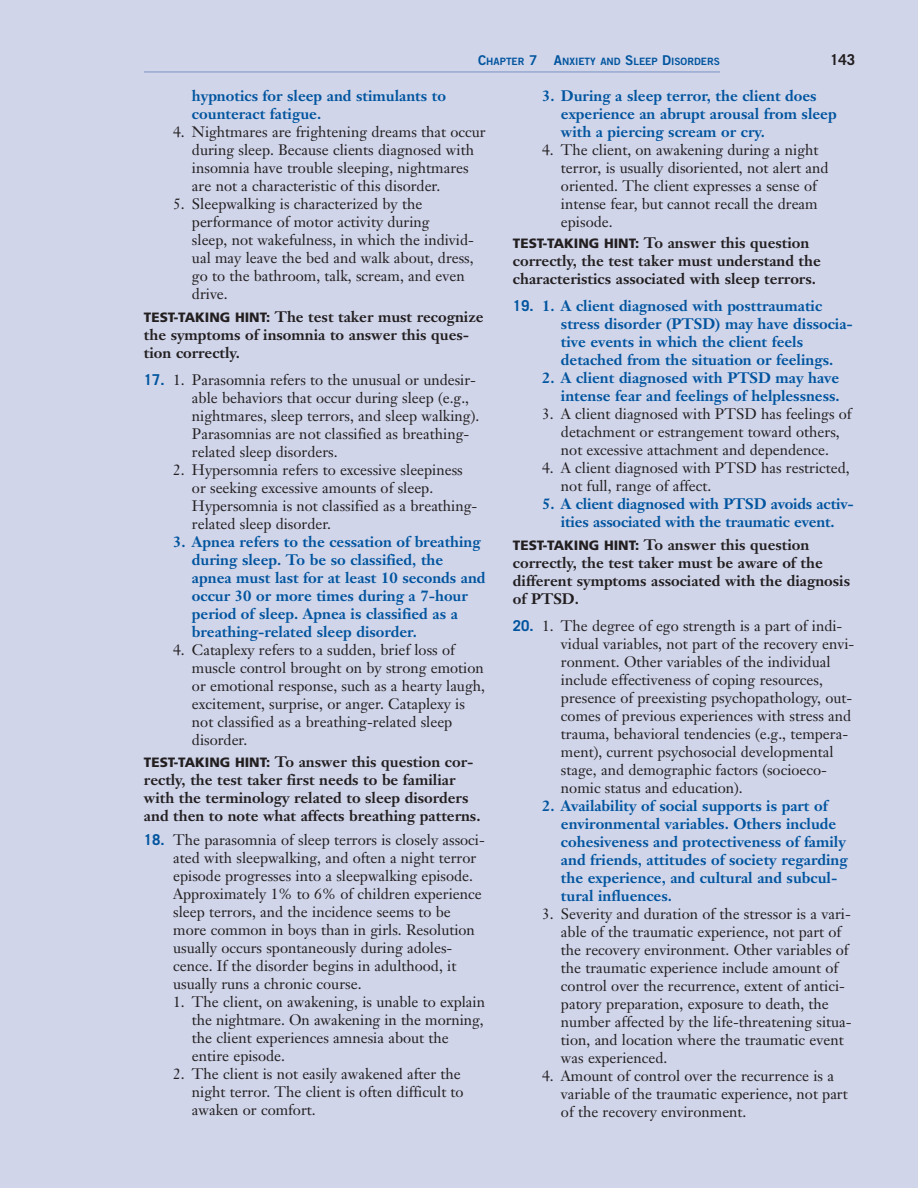
<style>
.page{position:relative;width:918px;height:1188px;background:#d0d5ea}
.page>*{position:absolute;margin:0;border:0;box-sizing:border-box;transform-origin:0 0}
.t1{font:15px/18px "Janson Text";color:#231f20}
.t2{font:700 15px/18px "Janson Text";color:#00549e}
.t3{font:700 15px/18px "Janson Text";color:#231f20}
.t4{font:700 15px "Trade Gothic";color:#231f20}
.t5{font:10.2px "Trade Gothic Bold Two";color:#00549e}
.s1{font-size:13.5px}
.s2{font-family:"Frutiger";font-weight:900;font-size:13.5px}
.s3{font-family:"Trade Gothic";font-weight:700;color:#00549e}
.s4{font-family:"Trade Gothic"}
</style>
<div class="page">
<p class="t5" style="left:478px;top:55px;width:243px"><span class="s1">C</span>HAPTER <span class="s1">7 A</span>NXIETY AND <span class="s1">S</span>LEEP <span class="s1">D</span>ISORDERS</p>
<p class="t4" style="left:830px;top:50px;width:27px">143</p>
<p class="t2" style="left:192px;top:87px;width:255px">hypnotics for sleep and stimulants to counteract fatigue.</p>
<p class="t1" style="left:192px;top:123px;width:295px;text-indent:-19px">4. Nightmares are frightening dreams that occur during sleep. Because clients diagnosed with insomnia have trouble sleeping, nightmares are not a characteristic of this disorder.</p>
<p class="t1" style="left:192px;top:195px;width:284px;text-indent:-19px">5. Sleepwalking is characterized by the performance of motor activity during<br>sleep, not wakefulness, in which the individ&shy;ual may leave the bed and walk about, dress, go to the bathroom, talk, scream, and even drive.</p>
<p class="t3" style="left:144px;top:307px;width:341px"><span class="s2">TEST-TAKING HINT:</span> The test taker must recognize the symptoms of insomnia to answer this ques&shy;tion correctly.</p>
<p class="t1" style="left:192px;top:371px;width:289px;text-indent:-48px"><span class="s3">17.</span> 1. Parasomnia refers to the unusual or undesir&shy;able behaviors that occur during sleep (e.g., nightmares, sleep terrors, and sleep walking).<br>Parasomnias are not classified as breathing&shy;related sleep disorders.</p>
<p class="t1" style="left:192px;top:461px;width:287px;text-indent:-19px">2. Hypersomnia refers to excessive sleepiness or seeking excessive amounts of sleep.<br>Hypersomnia is not classified as a breathing&shy;related sleep disorder.</p>
<p class="t2" style="left:192px;top:532px;width:295px;text-indent:-19px">3. Apnea refers to the cessation of breathing during sleep. To be so classified, the apnea must last for at least 10 seconds and occur 30 or more times during a 7-hour period of sleep. Apnea is classified as a breathing-related sleep disorder.</p>
<p class="t1" style="left:192px;top:641px;width:295px;text-indent:-19px">4. Cataplexy refers to a sudden, brief loss of muscle control brought on by strong emotion or emotional response, such as a hearty laugh, excitement, surprise, or anger. Cataplexy is not classified as a breathing-related sleep disorder.</p>
<p class="t3" style="left:144px;top:753px;width:338px"><span class="s2">TEST-TAKING HINT:</span> To answer this question cor&shy;rectly, the test taker first needs to be familiar with the terminology related to sleep disorders and then to note what affects breathing patterns.</p>
<p class="t1" style="left:173px;top:831px;width:313px;text-indent:-29px"><span class="s3">18.</span> The parasomnia of sleep terrors is closely associ&shy;ated with sleepwalking, and often a night terror episode progresses into a sleepwalking episode.<br>Approximately 1% to 6% of children experience sleep terrors, and the incidence seems to be more common in boys than in girls. Resolution usually occurs spontaneously during adoles&shy;cence. If the disorder begins in adulthood, it usually runs a chronic course.</p>
<p class="t1" style="left:192px;top:993px;width:295px;text-indent:-19px">1. The client, on awakening, is unable to explain the nightmare. On awakening in the morning, the client experiences amnesia about the entire episode.</p>
<p class="t1" style="left:192px;top:1065px;width:273px;text-indent:-19px">2. The client is not easily awakened after the night terror. The client is often difficult to awaken or comfort.</p>
<p class="t2" style="left:561px;top:87px;width:277px;text-indent:-19px">3. During a sleep terror, the client does experience an abrupt arousal from sleep with a piercing scream or cry.</p>
<p class="t1" style="left:561px;top:141px;width:269px;text-indent:-19px">4. The client, on awakening during a night terror, is usually disoriented, not alert and oriented. The client expresses a sense of intense fear, but cannot recall the dream episode.</p>
<p class="t3" style="left:513px;top:234px;width:309px"><span class="s2">TEST-TAKING HINT:</span> To answer this question correctly, the test taker must understand the characteristics associated with sleep terrors.</p>
<p class="t2" style="left:561px;top:297px;width:294px;text-indent:-48px"><span class="s4">19.</span> 1. A client diagnosed with posttraumatic stress disorder (PTSD) may have dissocia&shy;tive events in which the client feels detached from the situation or feelings.</p>
<p class="t2" style="left:542px;top:369px;width:299px;text-align:right">2. A client diagnosed with PTSD may have intense fear and feelings of helplessness.</p>
<p class="t1" style="left:542px;top:405px;width:311px;text-align:center">3. A client diagnosed with PTSD has feelings of detachment or estrangement toward others,<br>not excessive attachment and dependence.</p>
<p class="t1" style="left:561px;top:459px;width:290px;text-indent:-19px">4. A client diagnosed with PTSD has restricted, not full, range of affect.</p>
<p class="t2" style="left:542px;top:495px;width:313px;text-align:center">5. A client diagnosed with PTSD avoids activ&shy;ities associated with the traumatic event.</p>
<p class="t3" style="left:513px;top:535px;width:339px"><span class="s2">TEST-TAKING HINT:</span> To answer this question correctly, the test taker must be aware of the different symptoms associated with the diagnosis of PTSD.</p>
<p class="t1" style="left:561px;top:617px;width:295px;text-indent:-48px"><span class="s3">20.</span> 1. The degree of ego strength is a part of indi&shy;vidual variables, not part of the recovery envi&shy;ronment. Other variables of the individual include effectiveness of coping resources, presence of preexisting psychopathology, out&shy;comes of previous experiences with stress and trauma, behavioral tendencies (e.g., tempera&shy;ment), current psychosocial developmental stage, and demographic factors (socioeco&shy;nomic status and education).</p>
<p class="t2" style="left:561px;top:796px;width:288px;text-indent:-19px">2. Availability of social supports is part of environmental variables. Others include cohesiveness and protectiveness of family and friends, attitudes of society regarding the experience, and cultural and subcul&shy;tural influences.</p>
<p class="t1" style="left:561px;top:905px;width:292px;text-indent:-19px">3. Severity and duration of the stressor is a vari&shy;able of the traumatic experience, not part of the recovery environment. Other variables of the traumatic experience include amount of control over the recurrence, extent of antici&shy;patory preparation, exposure to death, the number affected by the life-threatening situa&shy;tion, and location where the traumatic event was experienced.</p>
<p class="t1" style="left:561px;top:1067px;width:288px;text-indent:-19px">4. Amount of control over the recurrence is a variable of the traumatic experience, not part of the recovery environment.</p>
</div>
